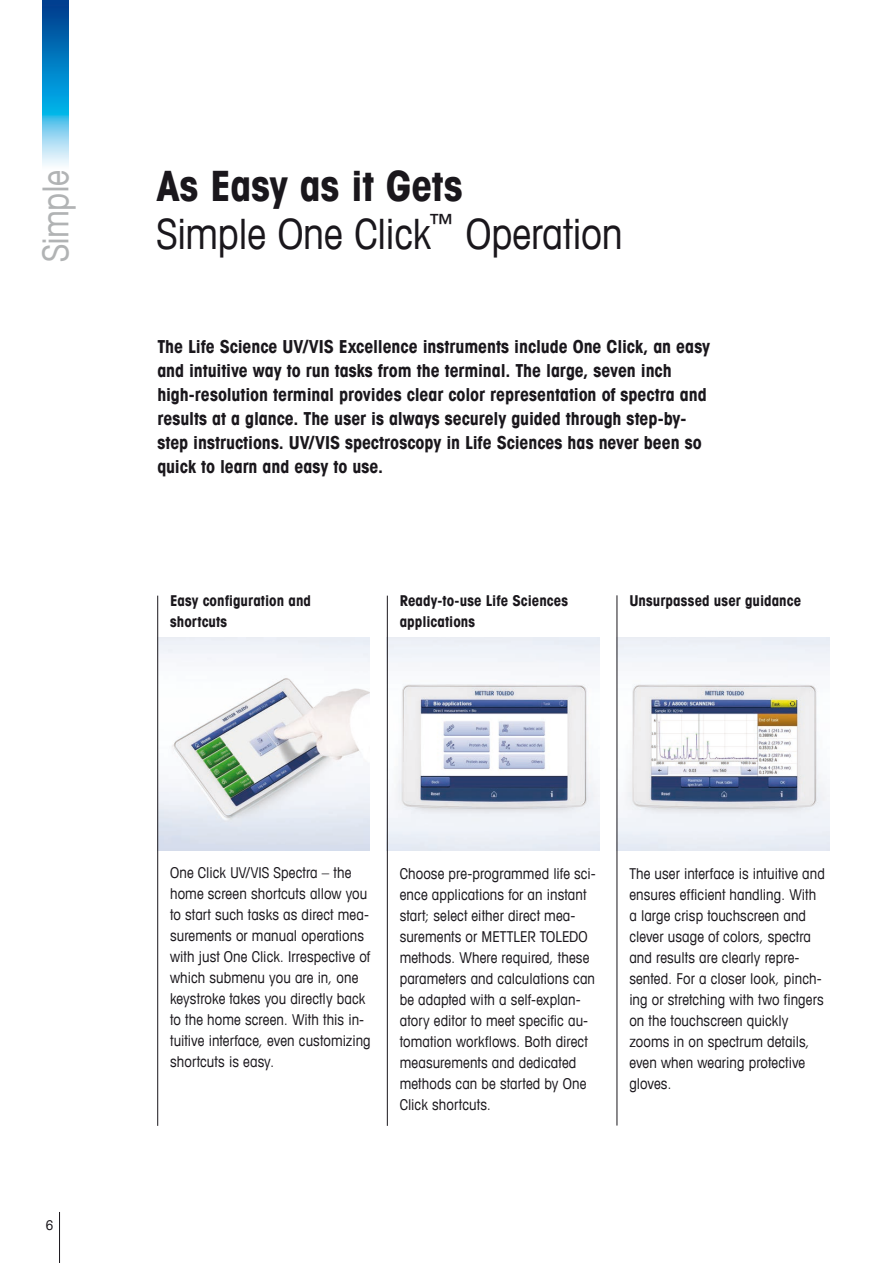
<style>
.page{position:relative;width:893px;height:1263px;background:#fff}
.page>*{position:absolute;margin:0;border:0;box-sizing:border-box;transform-origin:0 0}
._01_1_headline_book{font:condensed 42px "Avant Garde Com";letter-spacing:-.01em;color:#1a171c}
._01_1_headline_book-2{font:700 condensed 42px "Avant Garde Com";letter-spacing:-.005em;color:#1a171c}
._02_vertical_text{font:condensed 36px "Avant Garde Com";letter-spacing:-.02em;color:#b1b3b4}
.t1{font:700 condensed 18px/24px "Avant Garde Com";letter-spacing:-.005em;color:#1a171c}
._12_Running_Text_10{font:condensed 15px/21px "Avant Garde Com";letter-spacing:.005em;color:#1a171c}
.e_Text_10_14_Bold{font:condensed 15px/21px "Avant Garde Com";letter-spacing:.005em;color:#1a171c}
._12_Running_Text_10-2{font:700 condensed 15px/21px "Avant Garde Com";letter-spacing:.005em;color:#1a171c}
._10_Lead_with_bullet{font:700 condensed 15px/21px "Avant Garde Com";letter-spacing:.005em;color:#1a171c}
.t2{font:condensed 13.5px "Avant Garde Com";color:#1a171c}
</style>
<div class="page">
<hr style="left:59px;top:1212px;width:1px;height:51px;background:#1a171c">
<img style="left:43px;top:0;width:25px;height:166px">
<img style="left:618px;top:638px;width:211px;height:212px">
<img style="left:158px;top:638px;width:212px;height:212px">
<hr style="left:157px;top:596px;width:1px;height:530px;background:#1a171c">
<hr style="left:617px;top:595px;width:1px;height:530px;background:#1a171c">
<img style="left:388px;top:638px;width:212px;height:212px">
<hr style="left:387px;top:596px;width:1px;height:530px;background:#1a171c">
<p class="_02_vertical_text" style="left:33px;top:262px;width:94px;rotate:-90deg">Simple</p>
<p class="_01_1_headline_book-2" style="left:156px;top:158px;width:308px">As Easy as it Gets</p>
<p class="_01_1_headline_book" style="left:156px;top:207px;width:468px">Simple One Click<sup>™</sup> Operation</p>
<p class="t1" style="left:157px;top:334px;width:554px">The Life Science UV/VIS Excellence instruments include One Click, an easy and intuitive way to run tasks from the terminal. The large, seven inch high-resolution terminal provides clear color representation of spectra and results at a glance. The user is always securely guided through step-by&shy;step instructions. UV/VIS spectroscopy in Life Sciences has never been so quick to learn and easy to use.</p>
<p class="_12_Running_Text_10-2" style="left:170px;top:590px;width:143px">Easy configuration and shortcuts</p>
<p class="_10_Lead_with_bullet" style="left:400px;top:590px;width:170px">Ready-to-use Life Sciences applications</p>
<p class="_12_Running_Text_10-2" style="left:629px;top:590px;width:173px">Unsurpassed user guidance</p>
<p class="t2" style="left:46px;top:1217px;width:9px">6</p>
<p class="e_Text_10_14_Bold" style="left:170px;top:862px;width:202px">One Click UV/VIS Spectra – the home screen shortcuts allow you to start such tasks as direct mea&shy;surements or manual operations with just One Click. Irrespective of which submenu you are in, one keystroke takes you directly back to the home screen. With this in&shy;tuitive interface, even customizing shortcuts is easy.</p>
<p class="_12_Running_Text_10" style="left:629px;top:862px;width:197px">The user interface is intuitive and ensures efficient handling. With a large crisp touchscreen and clever usage of colors, spectra and results are clearly repre&shy;sented. For a closer look, pinch&shy;ing or stretching with two fingers on the touchscreen quickly zooms in on spectrum details, even when wearing protective gloves.</p>
<p class="_12_Running_Text_10" style="left:400px;top:862px;width:198px">Choose pre-programmed life sci&shy;ence applications for an instant start; select either direct mea&shy;surements or METTLER TOLEDO methods. Where required, these parameters and calculations can be adapted with a self-explan&shy;atory editor to meet specific au&shy;tomation workflows. Both direct measurements and dedicated methods can be started by One<br>Click shortcuts.</p>
</div>
